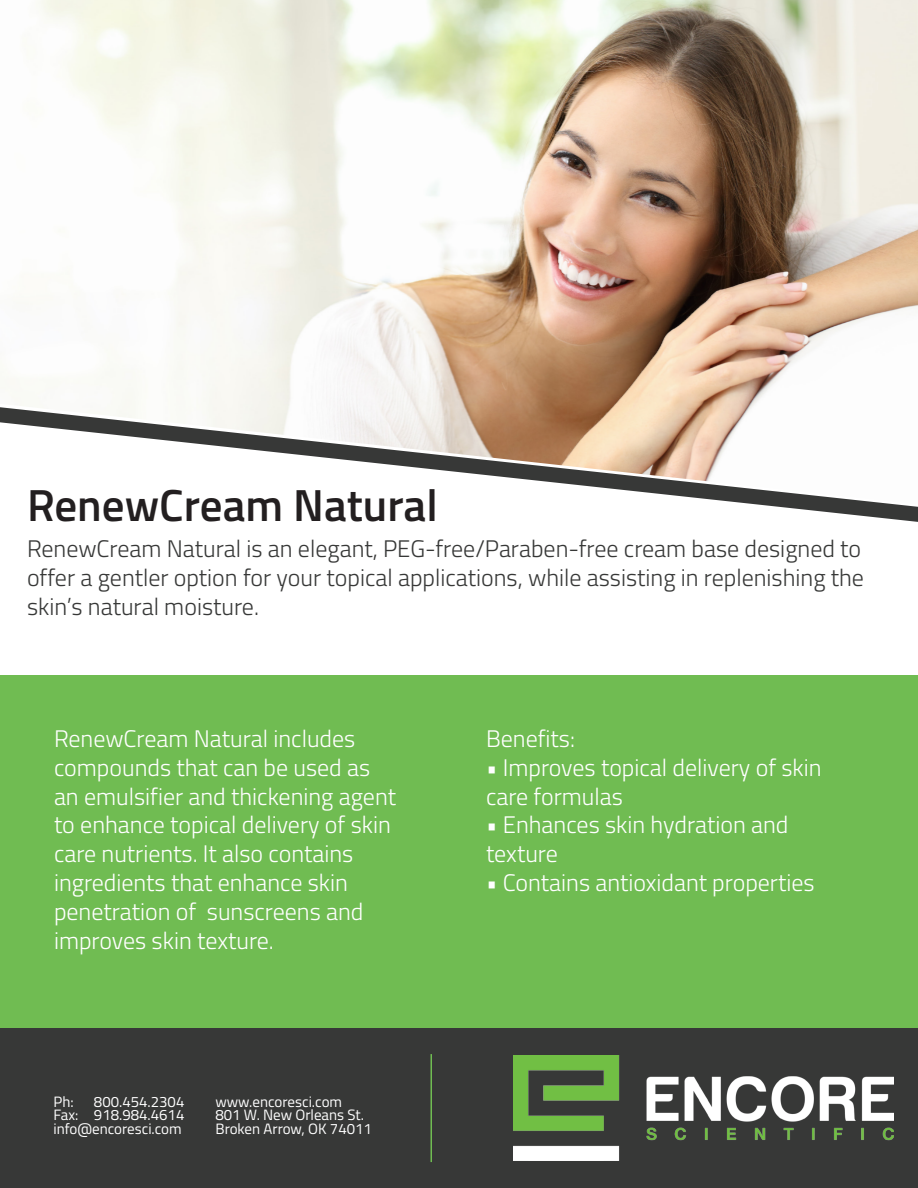
<style>
.page{position:relative;width:918px;height:1188px;background:#fff}
.page>*{position:absolute;margin:0;border:0;box-sizing:border-box;transform-origin:0 0}
.t1{font:600 45px "Titillium";color:#231f20}
.t2{font:300 24px/28.8px "Titillium";color:#fff}
.t3{font:300 24px/28.8px "Titillium";color:#373837;text-align:justify}
.t4{font:15px "Titillium";color:#fff}
</style>
<div class="page">
<div style="left:0;top:675px;width:918px;height:513px;background:#70bc52"></div>
<img style="left:1px;top:0;width:917px;height:396px">
<svg style="left:0;top:396px;width:918px;height:126px"></svg>
<div style="left:0;top:1028px;width:918px;height:160px;background:#373837"></div>
<img style="left:513px;top:1056px;width:380px;height:104px">
<hr style="left:430px;top:1054px;width:2px;height:108px;background:#70bc52">
<p class="t1" style="left:27px;top:471px;width:412px">RenewCream Natural</p>
<p class="t3" style="left:27px;top:533px;width:839px">RenewCream Natural is an elegant, PEG-free/Paraben-free cream base designed to offer a gentler option for your topical applications, while assisting in replenishing the skin’s natural moisture.</p>
<p class="t2" style="left:54px;top:723px;width:344px">RenewCream Natural includes compounds that can be used as an emulsifier and thickening agent to enhance topical delivery of skin care nutrients. It also contains ingredients that enhance skin penetration of sunscreens and improves skin texture.</p>
<p class="t2" style="left:486px;top:723px;width:91px">Benefits:</p>
<p class="t2" style="left:486px;top:752px;width:337px">• Improves topical delivery of skin care formulas</p>
<p class="t2" style="left:486px;top:809px;width:304px">• Enhances skin hydration and texture</p>
<p class="t2" style="left:486px;top:867px;width:330px">• Contains antioxidant properties</p>
<p class="t4" style="left:53px;top:1091px;width:22px">Ph:</p>
<p class="t4" style="left:53px;top:1104px;width:26px">Fax:</p>
<p class="t4" style="left:53px;top:1118px;width:130px">info@encoresci.com</p>
<p class="t4" style="left:94px;top:1091px;width:92px">800.454.2304</p>
<p class="t4" style="left:94px;top:1104px;width:92px">918.984.4614</p>
<p class="t4" style="left:215px;top:1091px;width:128px">www.encoresci.com</p>
<p class="t4" style="left:215px;top:1104px;width:150px">801 W. New Orleans St.</p>
<p class="t4" style="left:215px;top:1118px;width:158px">Broken Arrow, OK 74011</p>
</div>
